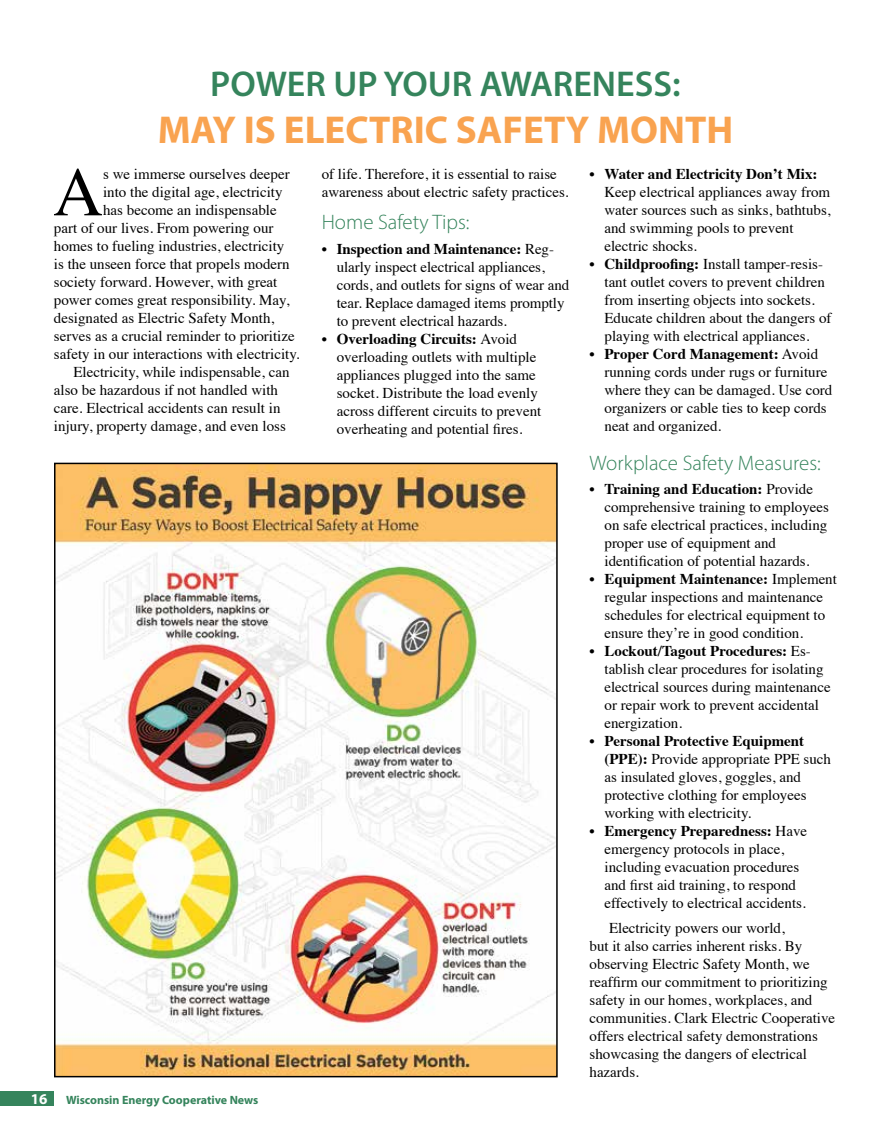
<style>
.page{position:relative;width:891px;height:1134px;background:#fff}
.page>*{position:absolute;margin:0;border:0;box-sizing:border-box;transform-origin:0 0}
.t1{font:69.45px "Times";color:#000}
.t2{font:700 39px "Myriad Pro";color:#f9a350}
.t3{font:600 36px "Myriad Pro";color:#35845c}
.t4{font:300 21px "Myriad Pro";color:#35845c}
.t5{font:15px/18px "Times";color:#000}
.t6{font:700 15px "Times";color:#000}
.t7{font:700 12px "Myriad Pro";color:#35845c}
.s1{font-weight:700}
.s2{font-size:15px;color:#fff}
</style>
<div class="page">
<div style="left:0;top:1091px;width:54px;height:14px;background:#35845c"></div>
<img style="left:57px;top:466px;width:498px;height:608px">
<div style="left:54px;top:463px;width:504px;height:614px;border:2px solid #000"></div>
<h3 class="t3" style="left:210px;top:61px;width:472px">POWER UP YOUR AWARENESS:</h3>
<h2 class="t2" style="left:158px;top:104px;width:577px">MAY IS ELECTRIC SAFETY MONTH</h2>
<p class="t5" style="left:322px;top:164px;width:248px">of life. Therefore, it is essential to raise awareness about electric safety practices.</p>
<h3 class="t4" style="left:322px;top:209px;width:149px">Home Safety Tips:</h3>
<p class="t5" style="left:337px;top:238px;width:234px;text-indent:-15px"><span class="s1">• Inspection and Maintenance:</span> Reg&shy;ularly inspect electrical appliances, cords, and outlets for signs of wear and tear. Replace damaged items promptly to prevent electrical hazards.</p>
<p class="t5" style="left:337px;top:328px;width:206px;text-indent:-15px"><span class="s1">• Overloading Circuits:</span> Avoid overloading outlets with multiple appliances plugged into the same socket. Distribute the load evenly across different circuits to prevent overheating and potential fires.</p>
<h1 class="t1" style="left:53px;top:127px;width:52px">A</h1>
<p class="t5" style="left:103px;top:164px;width:188px">s we immerse ourselves deeper</p>
<p class="t6" style="left:590px;top:160px;width:230px">• Water and Electricity Don’t Mix:</p>
<p class="t5" style="left:605px;top:182px;width:228px">Keep electrical appliances away from water sources such as sinks, bathtubs, and swimming pools to prevent electric shocks.</p>
<p class="t5" style="left:605px;top:254px;width:229px;text-indent:-15px"><span class="s1">• Childproofing:</span> Install tamper-resis&shy;tant outlet covers to prevent children from inserting objects into sockets.<br>Educate children about the dangers of playing with electrical appliances.</p>
<p class="t5" style="left:605px;top:344px;width:229px;text-indent:-15px"><span class="s1">• Proper Cord Management:</span> Avoid running cords under rugs or furniture where they can be damaged. Use cord organizers or cable ties to keep cords neat and organized.</p>
<h3 class="t4" style="left:590px;top:450px;width:233px">Workplace Safety Measures:</h3>
<p class="t5" style="left:604px;top:479px;width:226px;text-indent:-15px"><span class="s1">• Training and Education:</span> Provide comprehensive training to employees on safe electrical practices, including proper use of equipment and identification of potential hazards.</p>
<p class="t5" style="left:604px;top:569px;width:234px;text-indent:-15px"><span class="s1">• Equipment Maintenance:</span> Implement regular inspections and maintenance schedules for electrical equipment to ensure they’re in good condition.</p>
<p class="t5" style="left:604px;top:641px;width:228px;text-indent:-15px"><span class="s1">• Lockout/Tagout Procedures:</span> Es&shy;tablish clear procedures for isolating electrical sources during maintenance or repair work to prevent accidental energization.</p>
<p class="t5" style="left:604px;top:731px;width:228px;text-indent:-15px"><span class="s1">• Personal Protective Equipment (PPE):</span> Provide appropriate PPE such as insulated gloves, goggles, and protective clothing for employees working with electricity.</p>
<p class="t5" style="left:604px;top:821px;width:204px;text-indent:-15px"><span class="s1">• Emergency Preparedness:</span> Have emergency protocols in place, including evacuation procedures and first aid training, to respond effectively to electrical accidents.</p>
<p class="t5" style="left:590px;top:918px;width:247px;text-indent:20px">Electricity powers our world,<br>but it also carries inherent risks. By observing Electric Safety Month, we reaffirm our commitment to prioritizing safety in our homes, workplaces, and communities. Clark Electric Cooperative offers electrical safety demonstrations showcasing the dangers of electrical hazards.</p>
<p class="t5" style="left:103px;top:182px;width:181px">into the digital age, electricity</p>
<p class="t5" style="left:103px;top:200px;width:175px">has become an indispensable</p>
<p class="t5" style="left:54px;top:218px;width:221px">part of our lives. From powering our</p>
<p class="t5" style="left:54px;top:236px;width:232px">homes to fueling industries, electricity</p>
<p class="t5" style="left:54px;top:254px;width:237px">is the unseen force that propels modern</p>
<p class="t5" style="left:54px;top:272px;width:225px">society forward. However, with great</p>
<p class="t5" style="left:54px;top:290px;width:237px">power comes great responsibility. May,</p>
<p class="t5" style="left:54px;top:308px;width:222px">designated as Electric Safety Month,</p>
<p class="t5" style="left:54px;top:326px;width:242px">serves as a crucial reminder to prioritize</p>
<p class="t5" style="left:54px;top:344px;width:247px">safety in our interactions with electricity.</p>
<p class="t5" style="left:73px;top:362px;width:218px">Electricity, while indispensable, can</p>
<p class="t5" style="left:54px;top:380px;width:226px">also be hazardous if not handled with</p>
<p class="t5" style="left:54px;top:398px;width:228px">care. Electrical accidents can result in</p>
<p class="t5" style="left:54px;top:416px;width:233px">injury, property damage, and even loss</p>
<p class="t7" style="left:31px;top:1092px;width:229px"><span class="s2">16</span> Wisconsin Energy Cooperative News</p>
</div>
